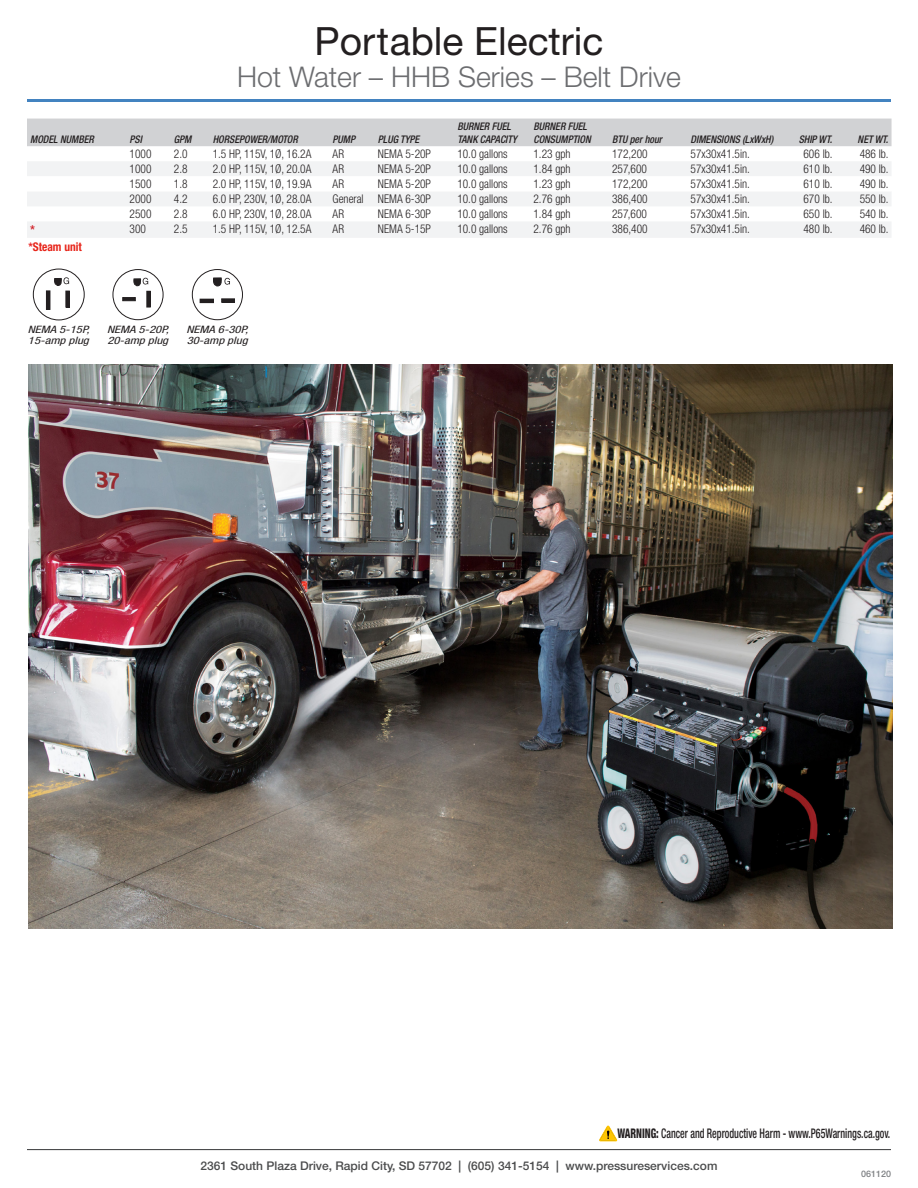
<style>
.page{position:relative;width:918px;height:1188px;background:#fff}
.page>*{position:absolute;margin:0;border:0;box-sizing:border-box;transform-origin:0 0}
.t1{font:39px "Helvetica Neue LT Std";color:#231f20}
.t2{font:300 28.5px "Helvetica Neue LT Std";color:#6c6d70}
.t3{font:500 condensed 13.8px "Helvetica Neue LT Std";color:#d1232a;scale:.95 1}
.t4{font:500 condensed 13.2px "Helvetica Neue LT Std";color:#231f20;scale:.75 1}
.t5{font:300 condensed 12px "Helvetica Neue LT Std";color:#231f20;scale:.95 1}
.t6{font:500 12px "Helvetica Neue LT Std";color:#4b4c4d}
.t7{font:700 condensed 12px "Helvetica Neue LT Std";color:#e72419;scale:.95 1}
.t8{font:italic 500 condensed 10.5px/12.6px "Helvetica Neue LT Std";color:#231f20;scale:.95 1}
.t9{font:italic condensed 10.2px/10.5px "Helvetica Neue LT Std";color:#231f20;scale:1.25 1}
.t10{font:500 9px "Helvetica Neue LT Std";color:#808285}
.s1{color:#ea2a28}
.s2{font-weight:800}
</style>
<div class="page">
<hr style="left:27px;top:99px;width:864px;height:3px;background:#4383c0">
<hr style="left:27px;top:1149px;width:864px;height:1px;background:#4b4c4d">
<img style="left:28px;top:365px;width:864px;height:564px">
<svg style="left:599px;top:1126px;width:18px;height:15px"></svg>
<div style="left:27px;top:119px;width:865px;height:27px;background:#d1d2d4"></div>
<svg style="left:27px;top:162px;width:864px;height:76px;fill:#f2f3f4"></svg>
<svg style="left:27px;top:176px;width:864px;height:15px"></svg>
<div style="left:33px;top:269px;width:52px;height:51px;border:1px solid #231f20;border-radius:50%"></div>
<hr style="left:66px;top:291px;width:3px;height:16px;background:#231f20">
<div style="left:65px;top:291px;width:5px;height:17px;border:1px solid #231f20"></div>
<svg style="left:54px;top:277px;width:15px;height:9px"></svg>
<div style="left:46px;top:290px;width:4px;height:20px;border:1px solid #231f20"></div>
<div style="left:113px;top:269px;width:50px;height:51px;border:1px solid #231f20;border-radius:50%"></div>
<div style="left:122px;top:297px;width:14px;height:4px;background:#231f20;border:1px solid #231f20"></div>
<hr style="left:147px;top:291px;width:3px;height:16px;background:#231f20">
<div style="left:146px;top:291px;width:5px;height:16px;border:1px solid #231f20"></div>
<svg style="left:133px;top:278px;width:15px;height:9px"></svg>
<div style="left:192px;top:269px;width:51px;height:51px;border:1px solid #231f20;border-radius:50%"></div>
<div style="left:221px;top:298px;width:14px;height:5px;border:1px solid #231f20"></div>
<svg style="left:213px;top:277px;width:17px;height:10px"></svg>
<div style="left:200px;top:299px;width:14px;height:4px;border:1px solid #231f20"></div>
<p class="t1" style="left:314px;top:18px;width:291px">Portable Electric</p>
<p class="t2" style="left:237px;top:59px;width:446px">Hot Water – HHB Series – Belt Drive</p>
<p class="t8" style="left:30px;top:133px;width:69px">MODEL NUMBER</p>
<p class="t8" style="left:130px;top:133px;width:15px">PSI</p>
<p class="t8" style="left:174px;top:133px;width:20px">GPM</p>
<p class="t8" style="left:213px;top:133px;width:91px">HORSEPOWER/MOTOR</p>
<p class="t8" style="left:333px;top:133px;width:25px">PUMP</p>
<p class="t8" style="left:378px;top:133px;width:45px">PLUG TYPE</p>
<p class="t8" style="left:457px;top:120px;width:58px">BURNER FUEL</p>
<p class="t8" style="left:457px;top:133px;width:64px">TANK CAPACITY</p>
<p class="t8" style="left:534px;top:120px;width:62px">BURNER FUEL<br>CONSUMPTION</p>
<p class="t8" style="left:612px;top:133px;width:54px">BTU per hour</p>
<p class="t8" style="left:691px;top:133px;width:89px">DIMENSIONS (LxWxH)</p>
<p class="t8" style="left:799px;top:133px;width:37px">SHIP WT.</p>
<p class="t8" style="left:858px;top:133px;width:34px">NET WT.</p>
<p class="t5" style="left:130px;top:147px;width:25px">1000</p>
<p class="t5" style="left:174px;top:147px;width:16px">2.0</p>
<p class="t5" style="left:213px;top:147px;width:105px">1.5 HP, 115V, 1 Ø, 16.2A</p>
<p class="t5" style="left:333px;top:147px;width:14px">AR</p>
<p class="t5" style="left:378px;top:147px;width:57px">NEMA 5-20P</p>
<p class="t5" style="left:457px;top:147px;width:55px">10.0 gallons</p>
<p class="t5" style="left:534px;top:147px;width:41px">1.23 gph</p>
<p class="t5" style="left:612px;top:147px;width:39px">172,200</p>
<p class="t5" style="left:691px;top:147px;width:64px">57x30x41.5in.</p>
<p class="t5" style="left:804px;top:147px;width:32px">606 lb.</p>
<p class="t5" style="left:860px;top:147px;width:32px">486 lb.</p>
<p class="t5" style="left:130px;top:162px;width:25px">1000</p>
<p class="t5" style="left:174px;top:162px;width:16px">2.8</p>
<p class="t5" style="left:213px;top:162px;width:105px">2.0 HP, 115V, 1 Ø, 20.0A</p>
<p class="t5" style="left:333px;top:162px;width:14px">AR</p>
<p class="t5" style="left:378px;top:162px;width:57px">NEMA 5-20P</p>
<p class="t5" style="left:457px;top:162px;width:55px">10.0 gallons</p>
<p class="t5" style="left:534px;top:162px;width:41px">1.84 gph</p>
<p class="t5" style="left:612px;top:162px;width:38px">257,600</p>
<p class="t5" style="left:691px;top:162px;width:64px">57x30x41.5in.</p>
<p class="t5" style="left:804px;top:162px;width:32px">610 lb.</p>
<p class="t5" style="left:860px;top:162px;width:32px">490 lb.</p>
<p class="t5" style="left:130px;top:177px;width:25px">1500</p>
<p class="t5" style="left:174px;top:177px;width:16px">1.8</p>
<p class="t5" style="left:213px;top:177px;width:105px">2.0 HP, 115V, 1 Ø, 19.9A</p>
<p class="t5" style="left:333px;top:177px;width:14px">AR</p>
<p class="t5" style="left:378px;top:177px;width:57px">NEMA 5-20P</p>
<p class="t5" style="left:457px;top:177px;width:55px">10.0 gallons</p>
<p class="t5" style="left:534px;top:177px;width:41px">1.23 gph</p>
<p class="t5" style="left:612px;top:177px;width:39px">172,200</p>
<p class="t5" style="left:691px;top:177px;width:64px">57x30x41.5in.</p>
<p class="t5" style="left:804px;top:177px;width:32px">610 lb.</p>
<p class="t5" style="left:860px;top:177px;width:32px">490 lb.</p>
<p class="t5" style="left:130px;top:192px;width:25px">2000</p>
<p class="t5" style="left:174px;top:192px;width:16px">4.2</p>
<p class="t5" style="left:213px;top:192px;width:105px">6.0 HP, 230V, 1 Ø, 28.0A</p>
<p class="t5" style="left:333px;top:192px;width:34px">General</p>
<p class="t5" style="left:378px;top:192px;width:57px">NEMA 6-30P</p>
<p class="t5" style="left:457px;top:192px;width:55px">10.0 gallons</p>
<p class="t5" style="left:534px;top:192px;width:41px">2.76 gph</p>
<p class="t5" style="left:612px;top:192px;width:39px">386,400</p>
<p class="t5" style="left:691px;top:192px;width:64px">57x30x41.5in.</p>
<p class="t5" style="left:804px;top:192px;width:32px">670 lb.</p>
<p class="t5" style="left:860px;top:192px;width:32px">550 lb.</p>
<p class="t5" style="left:130px;top:207px;width:25px">2500</p>
<p class="t5" style="left:174px;top:207px;width:16px">2.8</p>
<p class="t5" style="left:213px;top:207px;width:105px">6.0 HP, 230V, 1 Ø, 28.0A</p>
<p class="t5" style="left:333px;top:207px;width:14px">AR</p>
<p class="t5" style="left:378px;top:207px;width:57px">NEMA 6-30P</p>
<p class="t5" style="left:457px;top:207px;width:55px">10.0 gallons</p>
<p class="t5" style="left:534px;top:207px;width:41px">1.84 gph</p>
<p class="t5" style="left:612px;top:207px;width:38px">257,600</p>
<p class="t5" style="left:691px;top:207px;width:64px">57x30x41.5in.</p>
<p class="t5" style="left:804px;top:207px;width:32px">650 lb.</p>
<p class="t5" style="left:860px;top:207px;width:32px">540 lb.</p>
<p class="t3" style="left:30px;top:221px;width:7px">*</p>
<p class="t5" style="left:130px;top:222px;width:19px">300</p>
<p class="t5" style="left:174px;top:222px;width:16px">2.5</p>
<p class="t5" style="left:213px;top:222px;width:105px">1.5 HP, 115V, 1 Ø, 12.5A</p>
<p class="t5" style="left:333px;top:222px;width:14px">AR</p>
<p class="t5" style="left:378px;top:222px;width:57px">NEMA 5-15P</p>
<p class="t5" style="left:457px;top:222px;width:55px">10.0 gallons</p>
<p class="t5" style="left:534px;top:222px;width:41px">2.76 gph</p>
<p class="t5" style="left:612px;top:222px;width:39px">386,400</p>
<p class="t5" style="left:691px;top:222px;width:64px">57x30x41.5in.</p>
<p class="t5" style="left:804px;top:222px;width:32px">480 lb.</p>
<p class="t5" style="left:860px;top:222px;width:32px">460 lb.</p>
<p class="t7" style="left:28px;top:239px;width:58px"><span class="s1">*</span>Steam unit</p>
<p class="t9" style="left:28px;top:325px;width:51px">NEMA 5-15P,<br>15-amp plug</p>
<p class="t9" style="left:107px;top:325px;width:51px">NEMA 5-20P,<br>20-amp plug</p>
<p class="t9" style="left:187px;top:325px;width:51px">NEMA 6-30P,<br>30-amp plug</p>
<p class="t4" style="left:617px;top:1126px;width:365px"><span class="s2">WARNING:</span> Cancer and Reproductive Harm - www.P65Warnings.ca.gov.</p>
<p class="t6" style="left:201px;top:1158px;width:518px">2361 South Plaza Drive, Rapid City, SD 57702 | (605) 341-5154 | www.pressureservices.com</p>
<p class="t10" style="left:861px;top:1169px;width:32px">061120</p>
</div>
